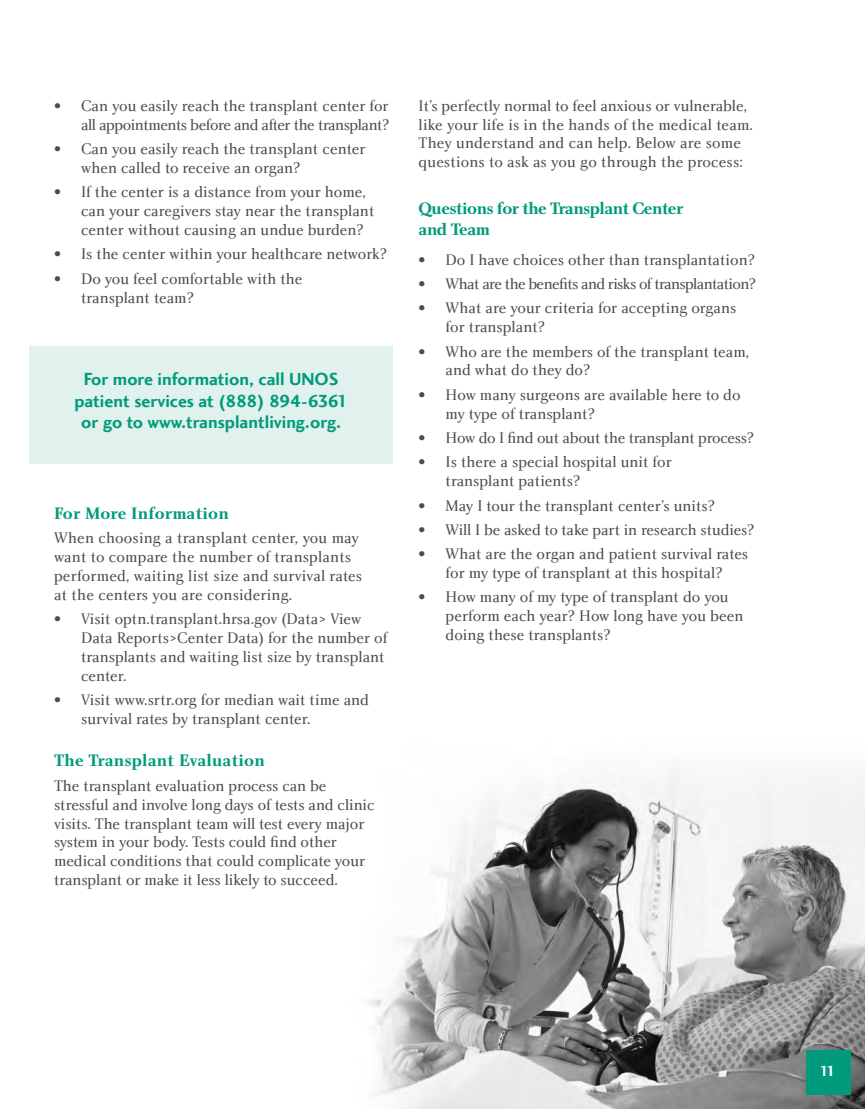
<style>
.page{position:relative;width:865px;height:1109px;background:#fff}
.page>*{position:absolute;margin:0;border:0;box-sizing:border-box;transform-origin:0 0}
.t1{font:18px/21.6px "Charlotte Sans Bold Plain";color:#009b7a;text-align:center}
.Sub_-_subhead{font:17.25px "Charlotte Bold Plain";letter-spacing:.01em;color:#009b7a}
.Sub_-_subhead-2{font:17.25px/20.7px "Charlotte Bold Plain";letter-spacing:-.015em;color:#009b7a}
.t2{font:15.75px/18.9px "Charlotte Book Plain";color:#4b4c4d}
.t3{font:15.75px/18.9px "Charlotte Book Plain";letter-spacing:-.03em;color:#4b4c4d;text-align:right}
.t4{font:15.75px "Charlotte Book Plain";letter-spacing:-.04em;color:#4b4c4d}
.t5{font:15.75px "Charlotte Book Plain";letter-spacing:-.02em;color:#4b4c4d}
.t6{font:15px "Charlotte Sans Bold Plain";color:#fff}
</style>
<div class="page">
<img style="left:368px;top:771px;width:497px;height:337px">
<div style="left:806px;top:1049px;width:45px;height:45px;background:#009b7a"></div>
<div style="left:29px;top:346px;width:364px;height:118px;background:#e1f1ed"></div>
<p class="t3" style="left:54px;top:96px;width:337px">• Can you easily reach the transplant center for all appointments before and after the transplant?</p>
<p class="t2" style="left:81px;top:139px;width:286px;text-indent:-27px">• Can you easily reach the transplant center when called to receive an organ?</p>
<p class="t2" style="left:81px;top:183px;width:295px;text-indent:-27px">• If the center is a distance from your home, can your caregivers stay near the transplant center without causing an undue burden?</p>
<p class="t2" style="left:54px;top:245px;width:335px">• Is the center within your healthcare network?</p>
<p class="t2" style="left:81px;top:269px;width:223px;text-indent:-27px">• Do you feel comfortable with the transplant team?</p>
<p class="t1" style="left:74px;top:368px;width:275px">For more information, call UNOS patient services at (888) 894-6361 or go to www.transplantliving.org.</p>
<p class="Sub_-_subhead" style="left:54px;top:503px;width:176px">For More Information</p>
<p class="t2" style="left:54px;top:528px;width:310px">When choosing a transplant center, you may want to compare the number of transplants performed, waiting list size and survival rates at the centers you are considering.</p>
<p class="t2" style="left:81px;top:609px;width:308px;text-indent:-27px">• Visit optn.transplant.hrsa.gov (Data&gt; View Data Reports&gt;Center Data) for the number of transplants and waiting list size by transplant center.</p>
<p class="t2" style="left:81px;top:690px;width:290px;text-indent:-27px">• Visit www.srtr.org for median wait time and survival rates by transplant center.</p>
<p class="Sub_-_subhead" style="left:54px;top:750px;width:212px">The Transplant Evaluation</p>
<p class="t2" style="left:54px;top:776px;width:322px">The transplant evaluation process can be stressful and involve long days of tests and clinic visits. The transplant team will test every major system in your body. Tests could find other medical conditions that could complicate your transplant or make it less likely to succeed.</p>
<p class="t2" style="left:419px;top:96px;width:336px">It’s perfectly normal to feel anxious or vulnerable, like your life is in the hands of the medical team.<br>They understand and can help. Below are some questions to ask as you go through the process:</p>
<p class="Sub_-_subhead-2" style="left:419px;top:198px;width:266px">Questions for the Transplant Center and Team</p>
<p class="t2" style="left:419px;top:250px;width:338px">• Do I have choices other than transplantation?</p>
<p class="t4" style="left:419px;top:275px;width:339px">• What are the benefits and risks of transplantation?</p>
<p class="t2" style="left:446px;top:299px;width:292px;text-indent:-27px">• What are your criteria for accepting organs for transplant?</p>
<p class="t2" style="left:446px;top:342px;width:305px;text-indent:-27px">• Who are the members of the transplant team, and what do they do?</p>
<p class="t2" style="left:446px;top:385px;width:296px;text-indent:-27px">• How many surgeons are available here to do my type of transplant?</p>
<p class="t5" style="left:419px;top:429px;width:337px">• How do I find out about the transplant process?</p>
<p class="t2" style="left:446px;top:453px;width:228px;text-indent:-27px">• Is there a special hospital unit for transplant patients?</p>
<p class="t2" style="left:419px;top:496px;width:298px">• May I tour the transplant center’s units?</p>
<p class="t2" style="left:419px;top:520px;width:337px">• Will I be asked to take part in research studies?</p>
<p class="t2" style="left:419px;top:544px;width:331px;text-align:center">• What are the organ and patient survival rates for my type of transplant at this hospital?</p>
<p class="t2" style="left:446px;top:588px;width:299px;text-indent:-27px">• How many of my type of transplant do you perform each year? How long have you been doing these transplants?</p>
<p class="t6" style="left:820px;top:1062px;width:17px">11</p>
</div>
